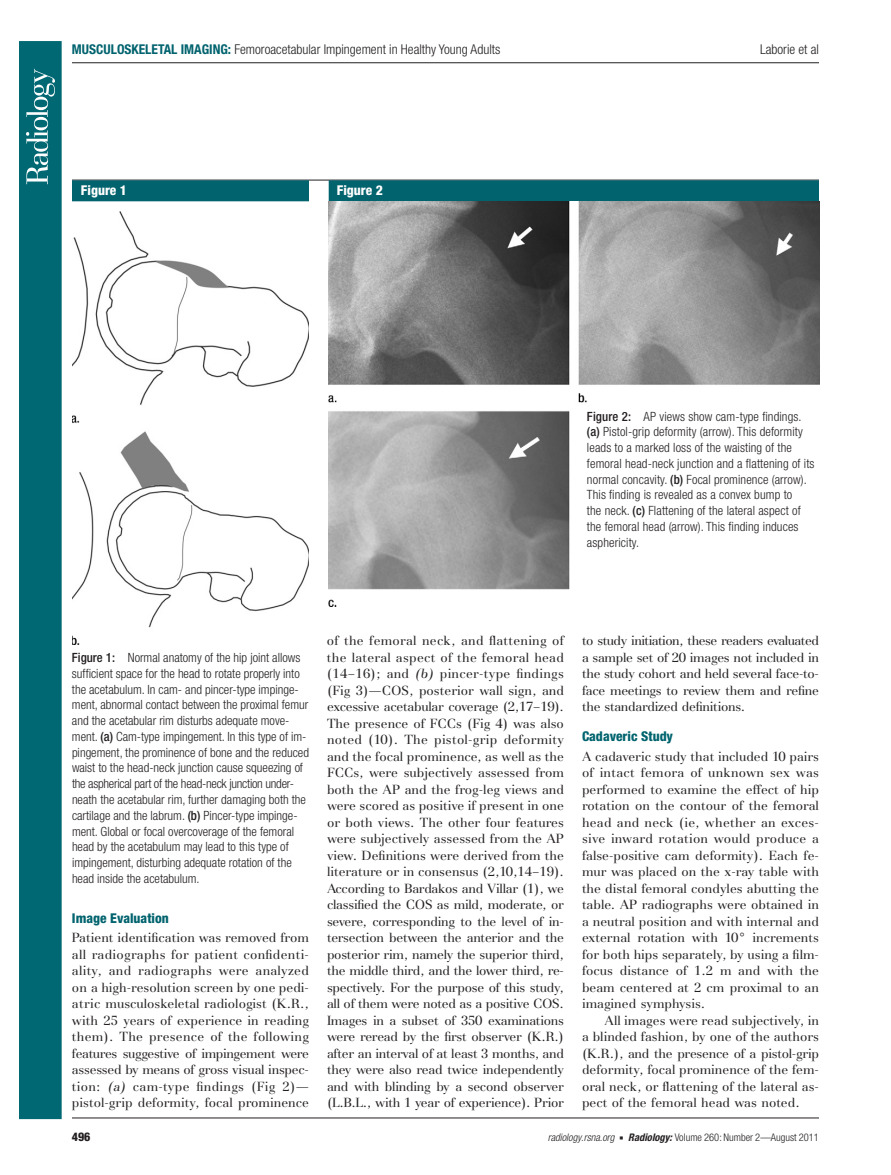
<style>
.page{position:relative;width:891px;height:1175px;background:#fff}
.page>*{position:absolute;margin:0;border:0;box-sizing:border-box;transform-origin:0 0}
.t1{font:300 condensed 13.5px "Helvetica Neue";color:#231f20}
.t2{font:800 condensed 13.5px "Helvetica Neue";color:#00636e}
.t3{font:800 condensed 13.5px "Helvetica Neue";color:#fff}
.t4{font:13.2px/16.5px "AT Basilia";color:#231f20;text-align:justify}
.t5{font:300 condensed 12.75px/15.8px "Helvetica Neue";color:#231f20}
.t6{font:800 condensed 12px "Helvetica Neue";color:#231f20}
.t7{font:300 condensed 10.5px "Helvetica Neue";color:#231f20}
.s1{font-weight:700;color:#00636e}
.s2{font-weight:500}
.s3{font-style:italic}
.s4{font-family:"Universal Newswith Comm Pi";font-weight:400;font-stretch:normal;font-size:6px}
.s5{font-weight:700;font-style:italic}
</style>
<div class="page">
<div style="left:19px;top:41px;width:43px;height:1078px;background:#006873;border:2px solid #006873"></div>
<svg style="left:26px;top:69px;width:29px;height:115px"></svg>
<hr style="left:72px;top:180px;width:747px;height:1px;background:#231f20">
<hr style="left:72px;top:1117px;width:747px;height:1px;background:#231f20">
<hr style="left:72px;top:62px;width:747px;height:1px;background:#231f20">
<div style="left:72px;top:180px;width:237px;height:21px;background:#00636e"></div>
<img style="left:72px;top:211px;width:237px;height:433px">
<div style="left:329px;top:180px;width:490px;height:21px;background:#00636e"></div>
<img style="left:329px;top:201px;width:490px;height:406px">
<p class="t1" style="left:72px;top:44px;width:430px"><span class="s1">MUSCULOSKELETAL IMAGING:</span> Femoroacetabular Impingement in Healthy Young Adults</p>
<p class="t1" style="left:760px;top:44px;width:60px">Laborie et al</p>
<p class="t3" style="left:81px;top:186px;width:47px">Figure 1</p>
<p class="t3" style="left:337px;top:186px;width:47px">Figure 2</p>
<p class="t5" style="left:587px;top:409px;width:229px"><span class="s2">Figure 2:</span> AP views show cam-type findings. <span class="s2">(a)</span> Pistol-grip deformity (arrow). This deformity leads to a marked loss of the waisting of the femoral head-neck junction and a flattening of its normal concavity. <span class="s2">(b)</span> Focal prominence (arrow).<br>This finding is revealed as a convex bump to<br>the neck. <span class="s2">(c)</span> Flattening of the lateral aspect of the femoral head (arrow). This finding induces asphericity.</p>
<p class="t5" style="left:72px;top:651px;width:239px"><span class="s2">Figure 1:</span> Normal anatomy of the hip joint allows sufficient space for the head to rotate properly into the acetabulum. In cam- and pincer-type impinge&shy;ment, abnormal contact between the proximal femur and the acetabular rim disturbs adequate move&shy;ment. <span class="s2">(a)</span> Cam-type impingement. In this type of im&shy;pingement, the prominence of bone and the reduced waist to the head-neck junction cause squeezing of the aspherical part of the head-neck junction under&shy;neath the acetabular rim, further damaging both the cartilage and the labrum. <span class="s2">(b)</span> Pincer-type impinge&shy;ment. Global or focal overcoverage of the femoral head by the acetabulum may lead to this type of impingement, disturbing adequate rotation of the head inside the acetabulum.</p>
<p class="t2" style="left:72px;top:913px;width:98px">Image Evaluation</p>
<p class="t4" style="left:72px;top:930px;width:239px">Patient identification was removed from all radiographs for patient confidenti&shy;ality, and radiographs were analyzed on a high-resolution screen by one pedi&shy;atric musculoskeletal radiologist (K.R., with 25 years of experience in reading them). The presence of the following features suggestive of impingement were assessed by means of gross visual inspec&shy;tion: <span class="s3">(a)</span> cam-type findings ( Fig 2 )— pistol-grip deformity, focal prominence</p>
<p class="t4" style="left:327px;top:633px;width:239px">of the femoral neck, and flattening of the lateral aspect of the femoral head ( 14–16 ); and <span class="s3">(b)</span> pincer-type findings ( Fig 3 )—COS, posterior wall sign, and excessive acetabular coverage ( 2,17–19 ).<br>The presence of FCCs ( Fig 4 ) was also noted ( 10 ). The pistol-grip deformity and the focal prominence, as well as the FCCs, were subjectively assessed from both the AP and the frog-leg views and were scored as positive if present in one or both views. The other four features were subjectively assessed from the AP view. Definitions were derived from the literature or in consensus ( 2,10,14–19 ).<br>According to Bardakos and Villar ( 1 ), we classified the COS as mild, moderate, or severe, corresponding to the level of in&shy;tersection between the anterior and the posterior rim, namely the superior third, the middle third, and the lower third, re&shy;spectively. For the purpose of this study, all of them were noted as a positive COS.<br>Images in a subset of 350 examinations were reread by the first observer (K.R.) after an interval of at least 3 months, and they were also read twice independently and with blinding by a second observer (L.B.L., with 1 year of experience). Prior</p>
<p class="t4" style="left:582px;top:633px;width:239px">to study initiation, these readers evaluated a sample set of 20 images not included in the study cohort and held several face-to&shy;face meetings to review them and refine the standardized definitions.</p>
<p class="t2" style="left:582px;top:731px;width:93px">Cadaveric Study</p>
<p class="t4" style="left:582px;top:749px;width:239px">A cadaveric study that included 10 pairs of intact femora of unknown sex was performed to examine the effect of hip rotation on the contour of the femoral head and neck (ie, whether an exces&shy;sive inward rotation would produce a false-positive cam deformity). Each fe&shy;mur was placed on the x-ray table with the distal femoral condyles abutting the table. AP radiographs were obtained in a neutral position and with internal and external rotation with 10° increments for both hips separately, by using a film&shy;focus distance of 1.2 m and with the beam centered at 2 cm proximal to an imagined symphysis.</p>
<p class="t4" style="left:582px;top:1013px;width:239px;text-indent:22px">All images were read subjectively, in a blinded fashion, by one of the authors (K.R.), and the presence of a pistol-grip deformity, focal prominence of the fem&shy;oral neck, or flattening of the lateral as&shy;pect of the femoral head was noted.</p>
<p class="t6" style="left:72px;top:1132px;width:20px">496</p>
<p class="t7" style="left:548px;top:1133px;width:273px"><span class="s3">radiology.rsna.org</span> <span class="s4">n</span> <span class="s5">Radiology:</span> Volume 260: Number 2—August 2011</p>
</div>
